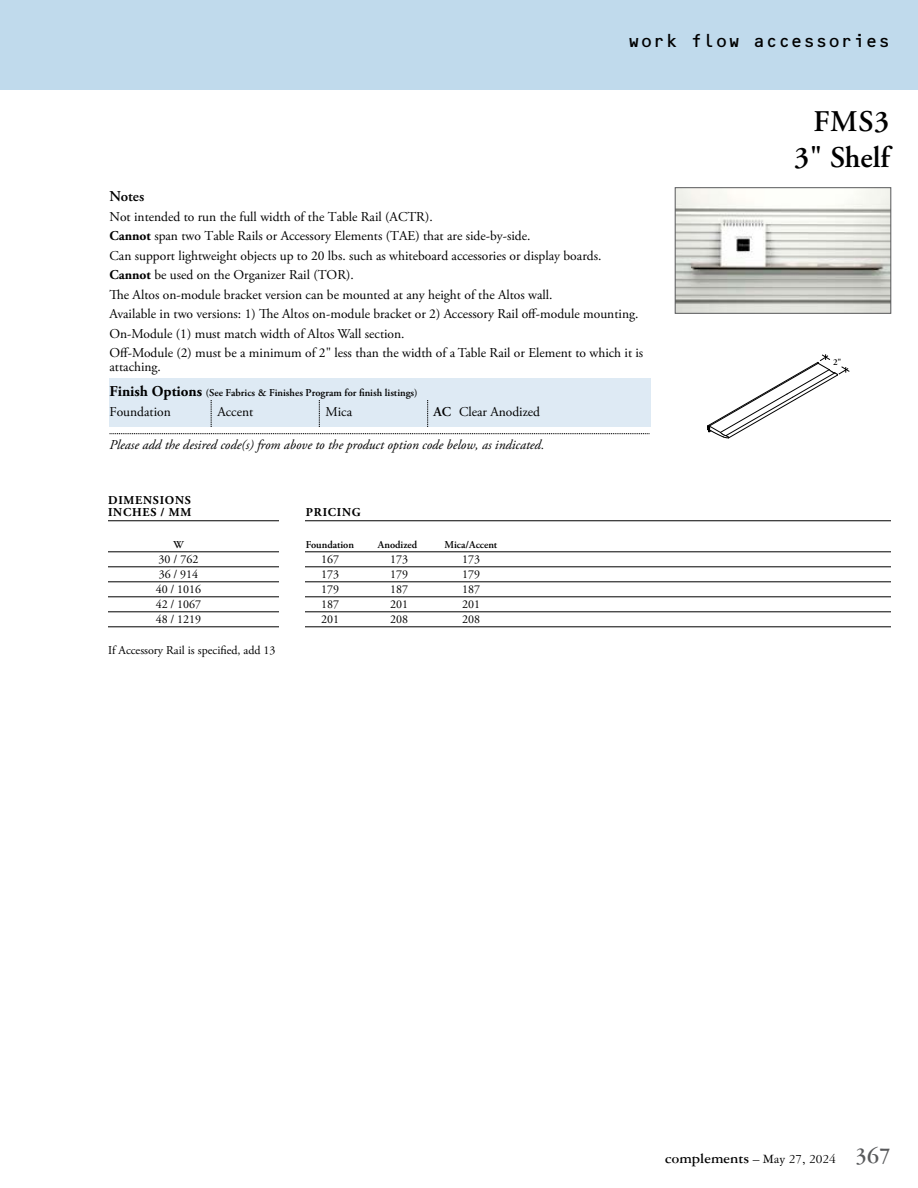
<style>
.page{position:relative;width:918px;height:1188px;background:#fff}
.page>*{position:absolute;margin:0;border:0;box-sizing:border-box;transform-origin:0 0}
.t1{font:600 30px/36px "Adobe Garamond Pro";letter-spacing:.02em;color:#000;text-align:center}
.t2{font:18px "OCRB Std";letter-spacing:-.025em;color:#000}
.t3{font:700 15px "Garamond Three";color:#000}
.t4{font:600 15px "Adobe Garamond Pro";color:#000}
.t5{font:13.5px/19.5px "Adobe Garamond Pro";color:#000}
.t6{font:italic 13.5px "Adobe Garamond Pro";color:#000}
.t7{font:12px "Adobe Garamond Pro";color:#000}
.t8{font:700 12px/12px "Adobe Garamond Pro";letter-spacing:.065em;color:#000}
.t9{font:600 10.5px "Adobe Garamond Pro";color:#000}
.t10{font:600 9px "Adobe Garamond Pro";color:#000}
.s1{font-weight:700}
.s2{font-weight:700;font-size:15px}
.s3{font-weight:600}
.s4{font-weight:400;font-size:13.5px}
.s5{font-size:24px;color:#58595b}
</style>
<div class="page">
<div style="left:0;top:0;width:918px;height:90px;background:#c0daec"></div>
<div style="left:110px;top:378px;width:541px;height:49px;background:#deeaf4"></div>
<svg style="left:110px;top:433px;width:540px;height:1px"></svg>
<svg style="left:427px;top:400px;width:1px;height:27px"></svg>
<svg style="left:319px;top:400px;width:1px;height:27px"></svg>
<svg style="left:211px;top:400px;width:1px;height:27px"></svg>
<img style="left:677px;top:190px;width:212px;height:122px">
<div style="left:675px;top:188px;width:216px;height:126px;border:1px solid #58595b"></div>
<svg style="left:707px;top:354px;width:143px;height:84px"></svg>
<hr style="left:108px;top:521px;width:783px;height:1px;background:#000">
<hr style="left:108px;top:552px;width:783px;height:1px;background:#000">
<hr style="left:108px;top:567px;width:783px;height:1px;background:#000">
<hr style="left:108px;top:582px;width:783px;height:1px;background:#000">
<hr style="left:108px;top:597px;width:783px;height:1px;background:#000">
<hr style="left:108px;top:612px;width:783px;height:1px;background:#000">
<hr style="left:108px;top:627px;width:783px;height:1px;background:#000">
<div style="left:279px;top:495px;width:25px;height:139px;background:#fff"></div>
<h2 class="t2" style="left:628px;top:31px;width:265px">work flow accessories</h2>
<p class="t4" style="left:110px;top:188px;width:36px">Notes</p>
<p class="t5" style="left:110px;top:207px;width:535px">Not intended to run the full width of the Table Rail (ACTR).<br><span class="s1">Cannot</span> span two Table Rails or Accessory Elements (TAE) that are side-by-side.<br>Can support lightweight objects up to 20 lbs. such as whiteboard accessories or display boards.<br><span class="s1">Cannot</span> be used on the Organizer Rail (TOR).<br>The Altos on-module bracket version can be mounted at any height of the Altos wall.<br>Available in two versions: 1) The Altos on-module bracket or 2) Accessory Rail off-module mounting.<br>On-Module (1) must match width of Altos Wall section.<br>Off-Module (2) must be a minimum of 2" less than the width of a Table Rail or Element to which it is</p>
<p class="t5" style="left:110px;top:357px;width:53px">attaching.</p>
<p class="t9" style="left:110px;top:387px;width:310px"><span class="s2">Finish Options</span> (See Fabrics &amp; Finishes Program for finish listings)</p>
<p class="t5" style="left:110px;top:402px;width:63px">Foundation</p>
<p class="t5" style="left:218px;top:402px;width:37px">Accent</p>
<p class="t5" style="left:326px;top:402px;width:28px">Mica</p>
<p class="t5" style="left:434px;top:402px;width:108px"><span class="s3">AC</span> Clear Anodized</p>
<p class="t6" style="left:110px;top:436px;width:436px">Please add the desired code(s) from above to the product option code below, as indicated.</p>
<p class="t8" style="left:108px;top:494px;width:85px">DIMENSIONS<br>INCHES / MM</p>
<p class="t8" style="left:306px;top:506px;width:56px">PRICING</p>
<p class="t9" style="left:173px;top:539px;width:12px">W</p>
<p class="t9" style="left:306px;top:539px;width:50px">Foundation</p>
<p class="t9" style="left:378px;top:539px;width:41px">Anodized</p>
<p class="t9" style="left:445px;top:539px;width:54px">Mica/Accent</p>
<p class="t7" style="left:159px;top:552px;width:41px">30 / 762</p>
<p class="t7" style="left:321px;top:552px;width:19px">167</p>
<p class="t7" style="left:390px;top:552px;width:19px">173</p>
<p class="t7" style="left:462px;top:552px;width:19px">173</p>
<p class="t7" style="left:159px;top:567px;width:41px">36 / 914</p>
<p class="t7" style="left:321px;top:567px;width:19px">173</p>
<p class="t7" style="left:390px;top:567px;width:19px">179</p>
<p class="t7" style="left:462px;top:567px;width:19px">179</p>
<p class="t7" style="left:156px;top:582px;width:47px">40 / 1016</p>
<p class="t7" style="left:321px;top:582px;width:19px">179</p>
<p class="t7" style="left:390px;top:582px;width:19px">187</p>
<p class="t7" style="left:462px;top:582px;width:19px">187</p>
<p class="t7" style="left:156px;top:597px;width:47px">42 / 1067</p>
<p class="t7" style="left:321px;top:597px;width:19px">187</p>
<p class="t7" style="left:390px;top:597px;width:19px">201</p>
<p class="t7" style="left:462px;top:597px;width:19px">201</p>
<p class="t7" style="left:156px;top:612px;width:47px">48 / 1219</p>
<p class="t7" style="left:321px;top:612px;width:19px">201</p>
<p class="t7" style="left:390px;top:612px;width:19px">208</p>
<p class="t7" style="left:462px;top:612px;width:19px">208</p>
<p class="t7" style="left:108px;top:643px;width:169px">If Accessory Rail is specified, add 13</p>
<h1 class="t1" style="left:794px;top:104px;width:100px">FMS3<br>3" Shelf</h1>
<p class="t10" style="left:833px;top:357px;width:10px">2"</p>
<p class="t3" style="left:665px;top:1150px;width:227px">complements <span class="s4">– May 27, 2024</span> <span class="s5">367</span></p>
</div>
